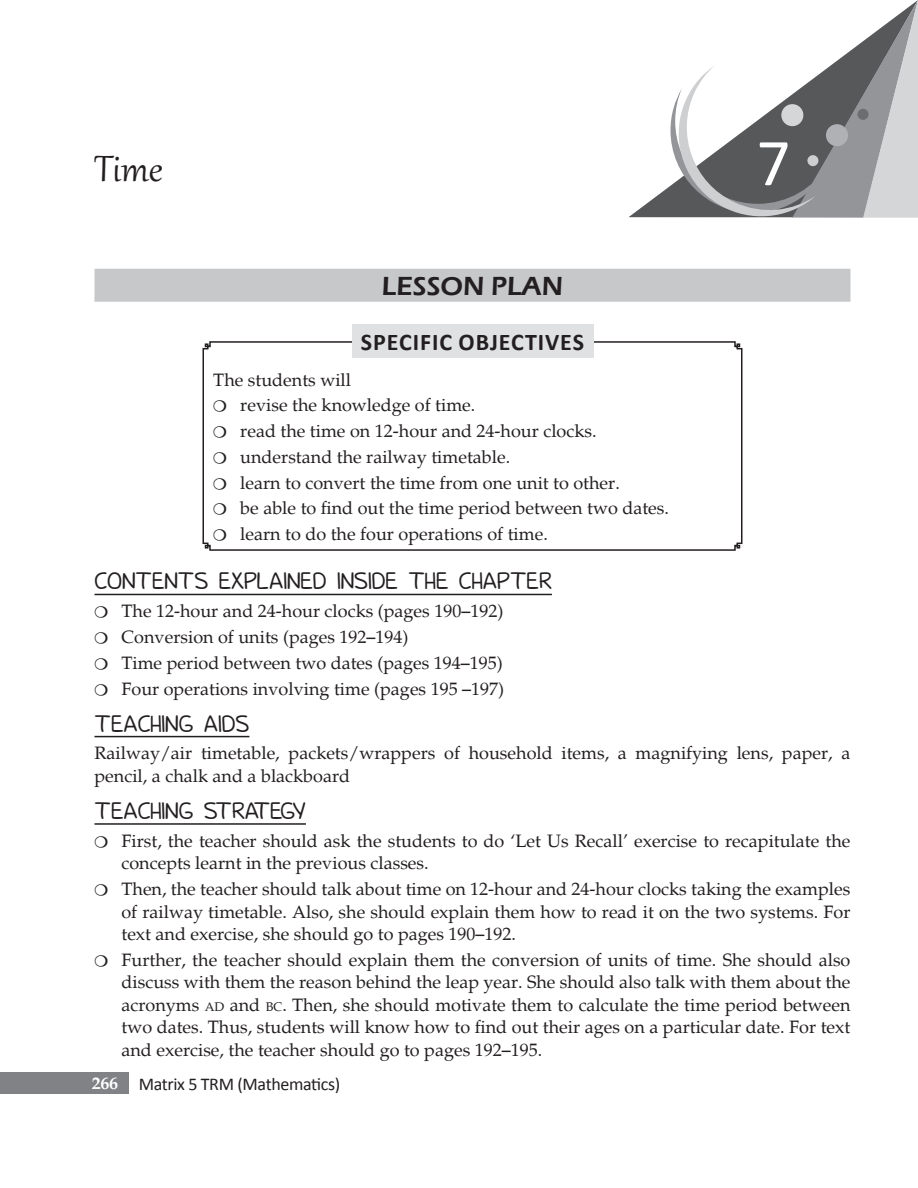
<style>
.page{position:relative;width:918px;height:1188px;background:#fff}
.page>*{position:absolute;margin:0;border:0;box-sizing:border-box;transform-origin:0 0}
.t1{font:67.5px "Calibri";color:#fff}
.t2{font:45px "Gabriola";color:#231f20}
.Lesson_plan{font:600 27px "Eras ITC";color:#231f20}
.Heading_1{font:700 24px "Calibri";letter-spacing:.04em;color:#231f20}
.Heading_2{font:21px "Donald";color:#231f20}
.Sub_para{font:18px/22.5px "Palatino";color:#231f20;text-align:justify}
.Body_text{font:18px/22.5px "Palatino";color:#231f20}
.t3{font:18px "Calibri";letter-spacing:-.02em;color:#231f20}
.s1{font-size:12.6px}
.s2{font-family:"Palatino";font-weight:700;color:#fff}
</style>
<div class="page">
<svg style="left:629px;top:188px;width:38px;height:29px"></svg>
<svg style="left:667px;top:0;width:251px;height:218px"></svg>
<div style="left:0;top:1072px;width:128px;height:22px;background:#808285"></div>
<hr style="left:94px;top:594px;width:458px;height:1px;background:#231f20">
<hr style="left:94px;top:736px;width:155px;height:1px;background:#231f20">
<hr style="left:94px;top:823px;width:212px;height:2px;background:#231f20">
<svg style="left:202px;top:340px;width:541px;height:211px"></svg>
<div style="left:352px;top:324px;width:241px;height:34px;background:#e0e1e3"></div>
<div style="left:94px;top:269px;width:756px;height:33px;background:#c7c8ca"></div>
<svg style="left:214px;top:400px;width:12px;height:12px"></svg>
<svg style="left:214px;top:426px;width:12px;height:12px"></svg>
<svg style="left:214px;top:452px;width:12px;height:11px"></svg>
<svg style="left:214px;top:478px;width:12px;height:11px"></svg>
<svg style="left:214px;top:503px;width:12px;height:12px"></svg>
<svg style="left:214px;top:529px;width:12px;height:12px"></svg>
<p class="t2" style="left:94px;top:140px;width:70px">Time</p>
<p class="Lesson_plan" style="left:382px;top:271px;width:183px">LESSON PLAN</p>
<p class="Heading_1" style="left:361px;top:327px;width:225px">SPECIFIC OBJECTIVES</p>
<p class="Body_text" style="left:213px;top:369px;width:139px">The students will</p>
<p class="Sub_para" style="left:240px;top:394px;width:237px">revise the knowledge of time.</p>
<p class="Sub_para" style="left:240px;top:420px;width:358px">read the time on 12-hour and 24-hour clocks.</p>
<p class="Sub_para" style="left:240px;top:446px;width:271px">understand the railway timetable.</p>
<p class="Sub_para" style="left:240px;top:472px;width:381px">learn to convert the time from one unit to other.</p>
<p class="Sub_para" style="left:240px;top:497px;width:430px">be able to find out the time period between two dates.</p>
<p class="Sub_para" style="left:240px;top:523px;width:309px">learn to do the four operations of time.</p>
<p class="t1" style="left:756px;top:121px;width:36px">7</p>
<p class="Heading_2" style="left:94px;top:572px;width:459px">CONTENTS EXPLAINED INSIDE THE CHAPTER</p>
<p class="Sub_para" style="left:122px;top:600px;width:383px">The 12-hour and 24-hour clocks (pages 190–192)</p>
<p class="Sub_para" style="left:122px;top:626px;width:289px">Conversion of units (pages 192–194)</p>
<p class="Sub_para" style="left:122px;top:652px;width:383px">Time period between two dates (pages 194–195)</p>
<p class="Sub_para" style="left:122px;top:678px;width:384px">Four operations involving time (pages 195 –197)</p>
<p class="Heading_2" style="left:94px;top:715px;width:156px">TEACHING AIDS</p>
<p class="Body_text" style="left:94px;top:742px;width:758px">Railway/air timetable, packets/wrappers of household items, a magnifying lens, paper, a pencil, a chalk and a blackboard</p>
<p class="Heading_2" style="left:94px;top:802px;width:213px">TEACHING STRATEGY</p>
<p class="Sub_para" style="left:122px;top:830px;width:730px">First, the teacher should ask the students to do ‘Let Us Recall’ exercise to recapitulate the concepts learnt in the previous classes.</p>
<p class="Sub_para" style="left:122px;top:878px;width:730px">Then, the teacher should talk about time on 12-hour and 24-hour clocks taking the examples of railway timetable. Also, she should explain them how to read it on the two systems. For text and exercise, she should go to pages 190–192.</p>
<p class="Sub_para" style="left:122px;top:949px;width:731px">Further, the teacher should explain them the conversion of units of time. She should also discuss with them the reason behind the leap year. She should also talk with them about the acronyms <span class="s1">ad</span> and <span class="s1">bc</span>. Then, she should motivate them to calculate the time period between two dates. Thus, students will know how to find out their ages on a particular date. For text and exercise, the teacher should go to pages 192–195.</p>
<p class="t3" style="left:92px;top:1073px;width:250px"><span class="s2">266</span> Matrix 5 TRM (Mathematics)</p>
</div>
